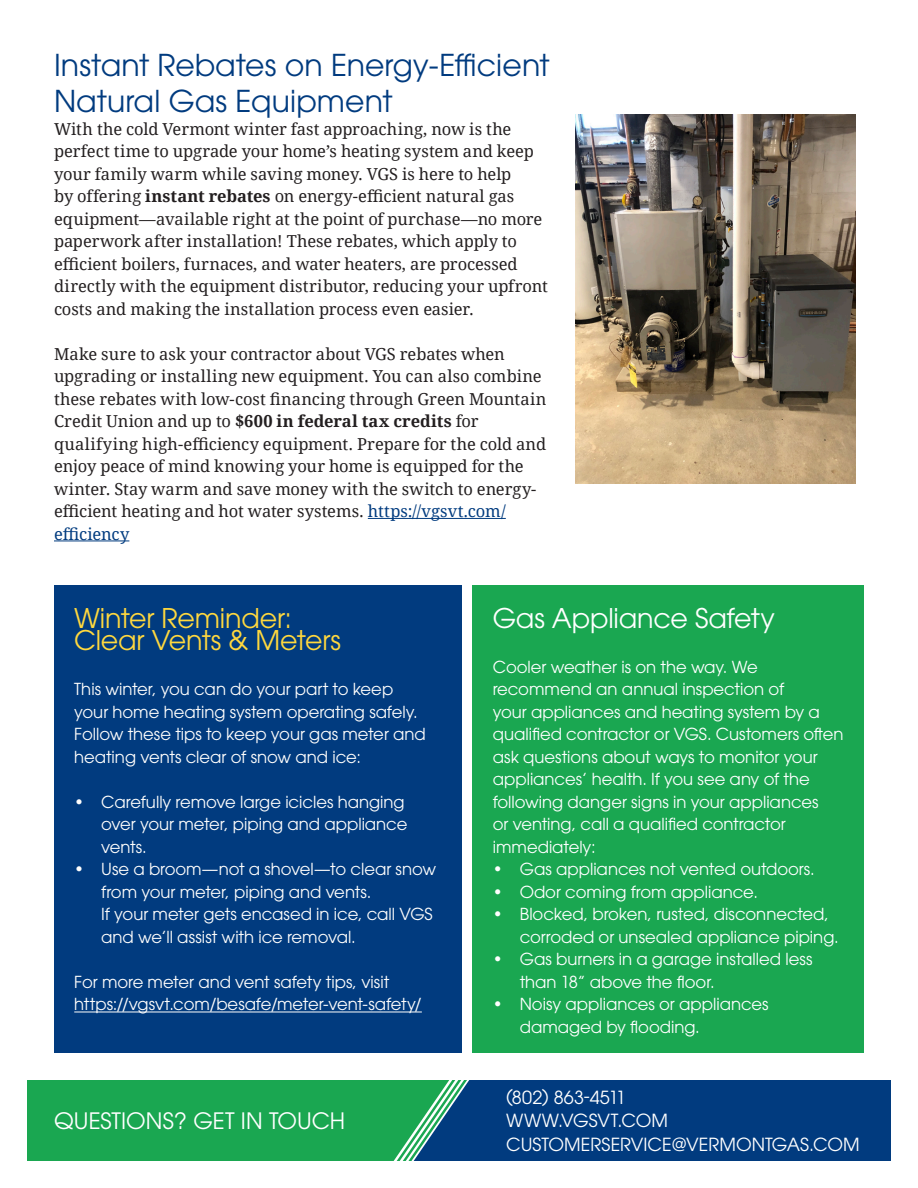
<style>
.page{position:relative;width:918px;height:1188px;background:#fff}
.page>*{position:absolute;margin:0;border:0;box-sizing:border-box;transform-origin:0 0}
.t1{font:30px/36px "ITC Avant Garde Pro";color:#013b7f}
.t2{font:27px "ITC Avant Garde Pro";letter-spacing:-.01em;color:#ffd83e}
.t3{font:27px "ITC Avant Garde Pro";letter-spacing:-.005em;color:#fff}
.t4{font:22.5px "ITC Avant Garde Pro";color:#fff}
.t5{font:18px/23.4px "ITC Avant Garde Pro";letter-spacing:.005em;color:#fff}
.t6{font:16.5px/22.5px "Droid Serif";letter-spacing:-.005em;color:#231f20}
.t7{font:16.5px/22.5px "ITC Avant Garde Pro";color:#fff}
.t8{font:16.5px/22.5px "ITC Avant Garde Pro";color:#fffefd}
.s1{font-weight:700}
.s2{color:#013b7f}
</style>
<div class="page">
<hr style="left:368px;top:518px;width:138px;height:1px;background:#013b7f">
<hr style="left:54px;top:541px;width:75px;height:1px;background:#013b7f">
<div style="left:54px;top:585px;width:407px;height:468px;background:#013b7f"></div>
<hr style="left:74px;top:1012px;width:348px;height:1px;background:#fffefd">
<div style="left:472px;top:585px;width:392px;height:468px;background:#1aa751"></div>
<svg style="left:27px;top:1080px;width:864px;height:81px;background:#0f6f6b"></svg>
<img style="left:576px;top:114px;width:279px;height:370px">
<p class="t1" style="left:54px;top:47px;width:497px">Instant Rebates on Energy-Efficient<br>Natural Gas Equipment</p>
<p class="t6" style="left:54px;top:117px;width:495px">With the cold Vermont winter fast approaching, now is the perfect time to upgrade your home’s heating system and keep your family warm while saving money. VGS is here to help<br>by offering <span class="s1">instant rebates</span> on energy-efficient natural gas equipment—available right at the point of purchase—no more paperwork after installation! These rebates, which apply to efficient boilers, furnaces, and water heaters, are processed directly with the equipment distributor, reducing your upfront costs and making the installation process even easier.</p>
<p class="t6" style="left:54px;top:342px;width:494px">Make sure to ask your contractor about VGS rebates when upgrading or installing new equipment. You can also combine these rebates with low-cost financing through Green Mountain Credit Union and up to <span class="s1">$600 in federal tax credits</span> for qualifying high-efficiency equipment. Prepare for the cold and enjoy peace of mind knowing your home is equipped for the winter. Stay warm and save money with the switch to energy&shy;efficient heating and hot water systems. <span class="s2">https://vgsvt.com/ efficiency</span></p>
<p class="t2" style="left:74px;top:601px;width:219px">Winter Reminder:</p>
<p class="t2" style="left:74px;top:624px;width:268px">Clear Vents &amp; Meters</p>
<p class="t8" style="left:74px;top:678px;width:321px">This winter, you can do your part to keep</p>
<p class="t8" style="left:74px;top:700px;width:353px">your home heating system operating safely.<br>Follow these tips to keep your gas meter and heating vents clear of snow and ice:</p>
<p class="t8" style="left:101px;top:790px;width:308px;text-indent:-27px">• Carefully remove large icicles hanging over your meter, piping and appliance vents.</p>
<p class="t8" style="left:101px;top:858px;width:336px;text-indent:-27px">• Use a broom—not a shovel—to clear snow from your meter, piping and vents.<br>If your meter gets encased in ice, call VGS and we’ll assist with ice removal.</p>
<p class="t8" style="left:74px;top:970px;width:349px">For more meter and vent safety tips, visit https://vgsvt.com/besafe/meter-vent-safety/</p>
<p class="t4" style="left:54px;top:1107px;width:293px">QUESTIONS? GET IN TOUCH</p>
<p class="t3" style="left:493px;top:601px;width:284px">Gas Appliance Safety</p>
<p class="t7" style="left:493px;top:655px;width:352px">Cooler weather is on the way. We recommend an annual inspection of<br>your appliances and heating system by a qualified contractor or VGS. Customers often ask questions about ways to monitor your appliances’ health. If you see any of the following danger signs in your appliances<br>or venting, call a qualified contractor immediately:</p>
<p class="t7" style="left:493px;top:858px;width:324px">• Gas appliances not vented outdoors.</p>
<p class="t7" style="left:493px;top:880px;width:267px">• Odor coming from appliance.</p>
<p class="t7" style="left:520px;top:903px;width:321px;text-indent:-27px">• Blocked, broken, rusted, disconnected, corroded or unsealed appliance piping.</p>
<p class="t7" style="left:520px;top:948px;width:294px;text-indent:-27px">• Gas burners in a garage installed less than 18” above the floor.</p>
<p class="t7" style="left:520px;top:993px;width:250px;text-indent:-27px">• Noisy appliances or appliances damaged by flooding.</p>
<p class="t5" style="left:506px;top:1085px;width:355px">(802) 863-4511<br>WWW.VGSVT.COM<br>CUSTOMERSERVICE@VERMONTGAS.COM</p>
</div>
